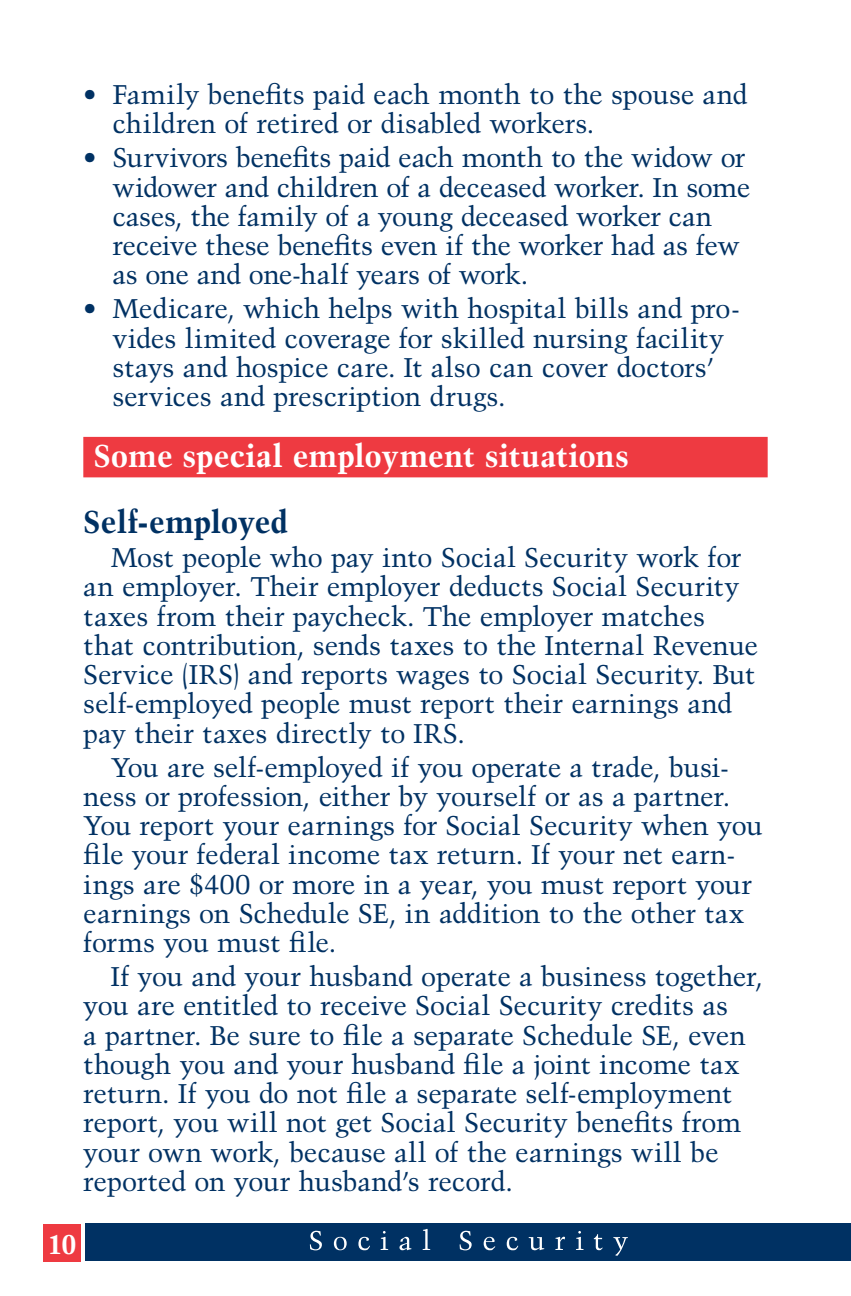
<style>
.page{position:relative;width:851px;height:1296px;background:#fff}
.page>*{position:absolute;margin:0;border:0;box-sizing:border-box;transform-origin:0 0}
.Header1_1line{font:700 31.5px "Trump Mediaeval";letter-spacing:-.005em;color:#fff}
.Header2{font:700 31.5px "Trump Mediaeval";letter-spacing:-.01em;color:#003163}
.paragraph_format{font:27px/29.2px "Trump Mediaeval";letter-spacing:-.01em;color:#003163}
._1st_bullet{font:27px/29.2px "Trump Mediaeval";letter-spacing:-.01em;color:#003163}
.t1{font:700 27px "Trump Mediaeval";color:#fff}
</style>
<div class="page">
<div style="left:86px;top:1223px;width:764px;height:38px;background:#003163"></div>
<svg style="left:310px;top:1229px;width:317px;height:27px"></svg>
<div style="left:83px;top:437px;width:684px;height:40px;background:#ee3a41"></div>
<div style="left:43px;top:1224px;width:38px;height:37px;background:#ee3a41"></div>
<p class="_1st_bullet" style="left:112px;top:80px;width:636px;text-indent:-29px">• Family benefits paid each month to the spouse and children of retired or disabled workers.</p>
<p class="_1st_bullet" style="left:112px;top:143px;width:639px;text-indent:-29px">• Survivors benefits paid each month to the widow or widower and children of a deceased worker. In some cases, the family of a young deceased worker can receive these benefits even if the worker had as few as one and one-half years of work.</p>
<p class="_1st_bullet" style="left:112px;top:294px;width:629px;text-indent:-29px">• Medicare, which helps with hospital bills and pro&shy;vides limited coverage for skilled nursing facility stays and hospice care. It also can cover doctors’ services and prescription drugs.</p>
<h1 class="Header1_1line" style="left:93px;top:436px;width:537px">Some special employment situations</h1>
<h2 class="Header2" style="left:83px;top:502px;width:206px">Self-employed</h2>
<p class="paragraph_format" style="left:83px;top:543px;width:676px;text-indent:27px">Most people who pay into Social Security work for an employer. Their employer deducts Social Security taxes from their paycheck. The employer matches that contribution, sends taxes to the Internal Revenue Service (IRS) and reports wages to Social Security. But self-employed people must report their earnings and pay their taxes directly to IRS.</p>
<p class="paragraph_format" style="left:83px;top:752px;width:681px;text-indent:27px">You are self-employed if you operate a trade, busi&shy;ness or profession, either by yourself or as a partner.<br>You report your earnings for Social Security when you file your federal income tax return. If your net earn&shy;ings are $400 or more in a year, you must report your earnings on Schedule SE, in addition to the other tax forms you must file.</p>
<p class="paragraph_format" style="left:83px;top:962px;width:681px;text-indent:27px">If you and your husband operate a business together, you are entitled to receive Social Security credits as<br>a partner. Be sure to file a separate Schedule SE, even though you and your husband file a joint income tax return. If you do not file a separate self-employment report, you will not get Social Security benefits from your own work, because all of the earnings will be reported on your husband’s record.</p>
<p class="t1" style="left:48px;top:1227px;width:30px">10</p>
</div>
